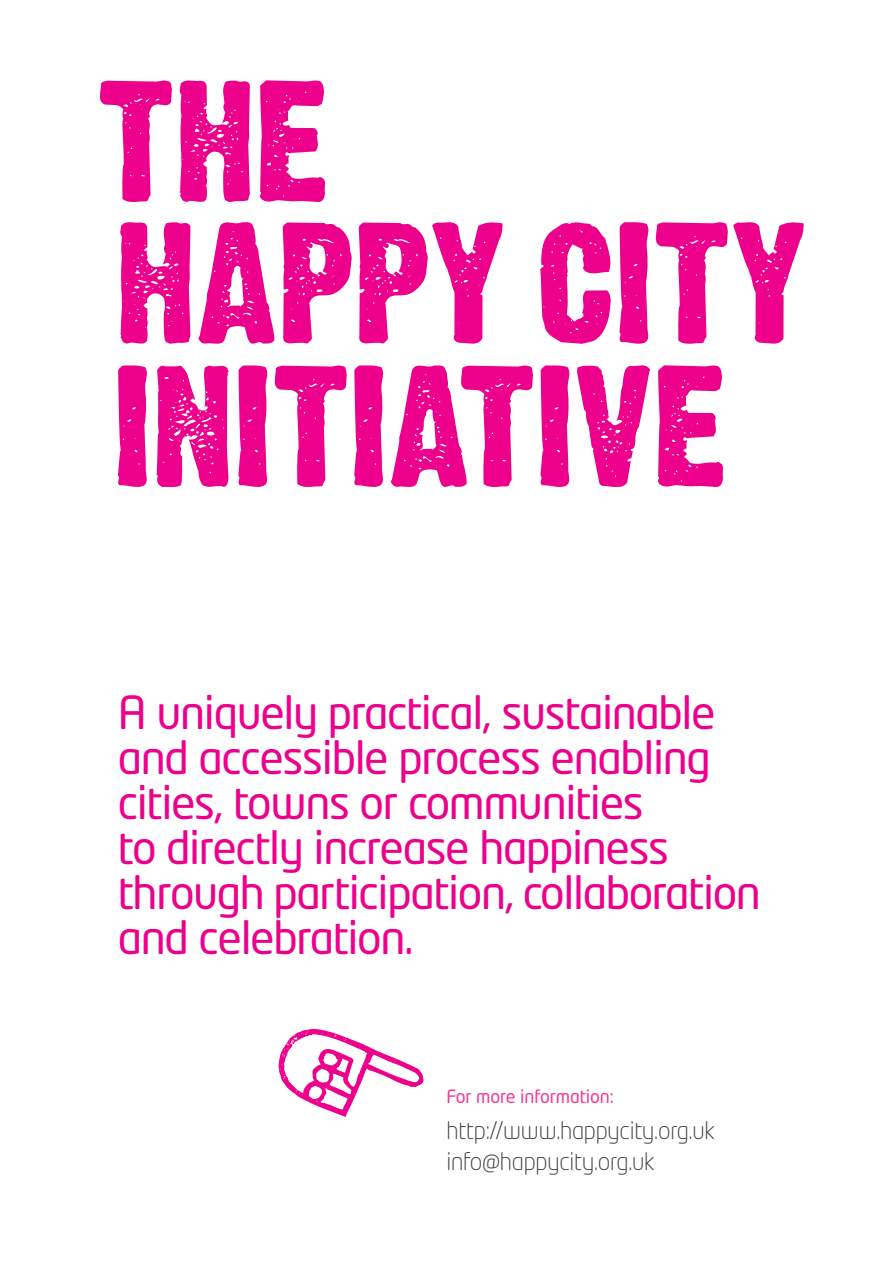
<style>
.page{position:relative;width:893px;height:1263px;background:#fff}
.page>*{position:absolute;margin:0;border:0;box-sizing:border-box;transform-origin:0 0}
.t1{font:45px/45px "Neo Tech";letter-spacing:-.03em;color:#ec008c}
.t2{font:300 24px/31.2px "Neo Tech";letter-spacing:-.01em;color:#414042}
.t3{font:18px "Neo Tech";letter-spacing:-.01em;color:#ee3d96}
</style>
<div class="page">
<svg style="left:120px;top:222px;width:684px;height:122px;fill:#ec008c"></svg>
<svg style="left:100px;top:80px;width:225px;height:122px"></svg>
<svg style="left:118px;top:365px;width:605px;height:122px;fill:#ec008c"></svg>
<svg style="left:278px;top:1029px;width:146px;height:88px"></svg>
<p class="t1" style="left:118px;top:690px;width:645px">A uniquely practical, sustainable and accessible process enabling cities, towns or communities<br>to directly increase happiness through participation, collaboration and celebration.</p>
<p class="t3" style="left:446px;top:1085px;width:169px">For more information:</p>
<p class="t2" style="left:446px;top:1114px;width:270px">http://www.happycity.org.uk info@happycity.org.uk</p>
</div>
